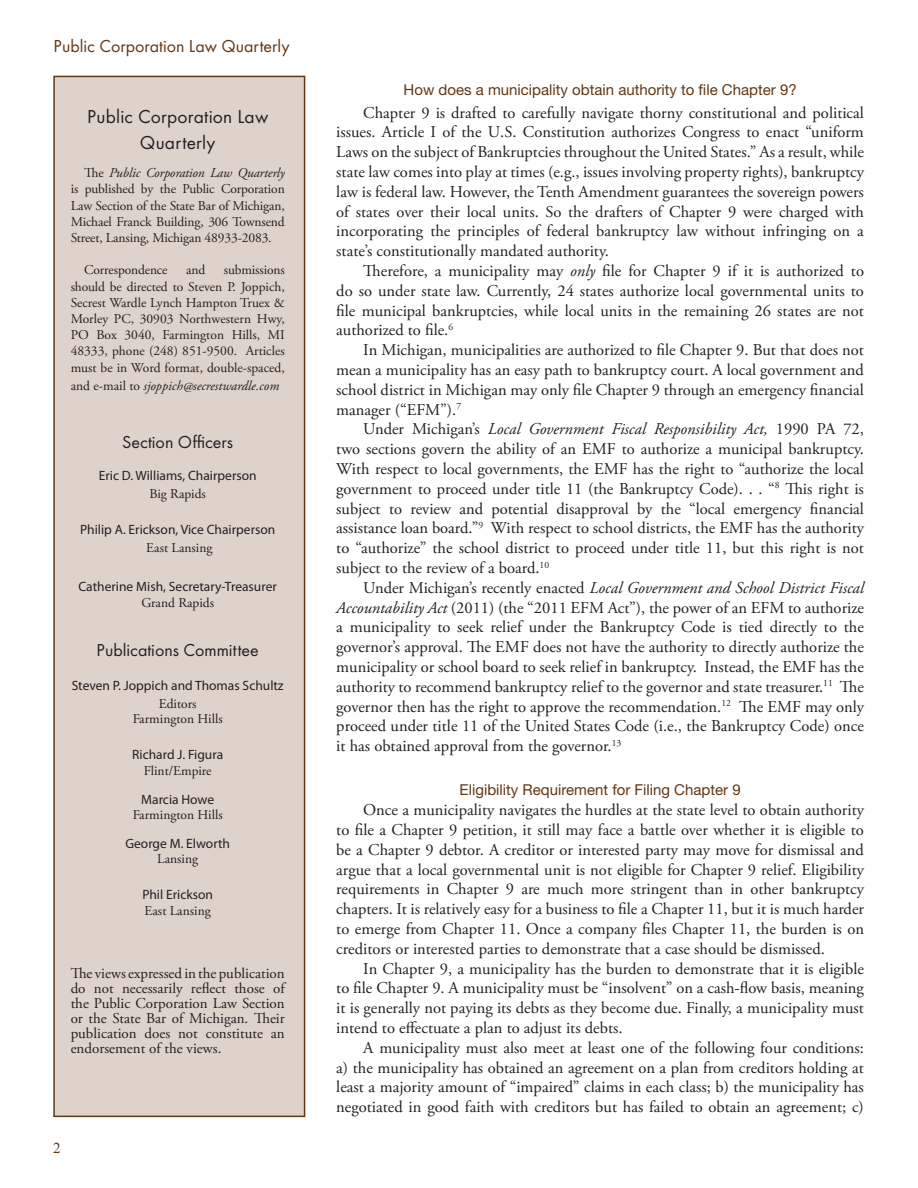
<style>
.page{position:relative;width:918px;height:1188px;background:#fff}
.page>*{position:absolute;margin:0;border:0;box-sizing:border-box;transform-origin:0 0}
.t1{font:19.5px "Futura Book DTC";letter-spacing:.01em;color:#231f20}
.t2{font:18px "Futura Book DTC";color:#231f20}
.t3{font:18px "Futura Book DTC";color:#623714}
.t4{font:16.5px/19.8px "Adobe Garamond Pro";color:#231f20;text-align:justify}
.t5{font:15px/15px "Adobe Garamond Pro";color:#231f20;text-align:justify}
.PC_subhead_2{font:15px "Helvetica Neue LT Std";color:#623714}
.PC_Subhead_2{font:15px "Helvetica Neue LT Std";color:#623714}
.t6{font:15px "Times New Roman";color:#623714}
.t7{font:13.5px/16.2px "Adobe Garamond Pro";color:#231f20;text-align:justify}
.t8{font:13.5px/18px "Myriad Pro";color:#231f20;text-align:center}
.t9{font:italic 13.5px "Adobe Garamond Pro";color:#231f20}
.s1{font-style:italic}
.s2{font-style:normal}
.s3{font-family:"Adobe Garamond Pro"}
</style>
<div class="page">
<div style="left:53px;top:76px;width:252px;height:1041px;background:#ddd3cb;border:2px solid #623714"></div>
<p class="t3" style="left:54px;top:36px;width:238px">Public Corporation Law Quarterly</p>
<p class="t1" style="left:87px;top:106px;width:183px">Public Corporation Law</p>
<p class="t1" style="left:140px;top:131px;width:77px">Quarterly</p>
<p class="t7" style="left:71px;top:165px;width:216px;text-indent:14px">The <span class="s1">Public Corporation Law Quarterly </span>is published by the Public Corporation Law Section of the State Bar of Michigan, Michael Franck Building, 306 Townsend Street, Lansing, Michigan 48933-2083.</p>
<p class="t7" style="left:84px;top:262px;width:85px">Correspondence</p>
<p class="t7" style="left:186px;top:262px;width:21px">and</p>
<p class="t7" style="left:71px;top:262px;width:216px;text-indent:153px">submissions should be directed to Steven P. Joppich, Secrest Wardle Lynch Hampton Truex &amp; Morley PC, 30903 Northwestern Hwy, PO Box 3040, Farmington Hills, MI 48333, phone (248) 851-9500. Articles must be in Word format, double-spaced,</p>
<p class="t9" style="left:71px;top:377px;width:210px"><span class="s2">and e-mail to</span> sjoppich@secrestwardle.com</p>
<p class="t2" style="left:122px;top:432px;width:112px">Section Officers</p>
<p class="t8" style="left:99px;top:466px;width:159px">Eric D. Williams, Chairperson</p>
<p class="t7" style="left:149px;top:486px;width:58px">Big Rapids</p>
<p class="t8" style="left:80px;top:520px;width:197px">Philip A. Erickson, Vice Chairperson</p>
<p class="t7" style="left:146px;top:540px;width:68px">East Lansing</p>
<p class="t8" style="left:79px;top:578px;width:200px">Catherine Mish, Secretary-Treasurer</p>
<p class="t7" style="left:141px;top:595px;width:74px">Grand Rapids</p>
<p class="t2" style="left:96px;top:640px;width:164px">Publications Committee</p>
<p class="t8" style="left:72px;top:676px;width:214px">Steven P. Joppich and Thomas Schultz<br><span class="s3">Editors</span></p>
<p class="t7" style="left:133px;top:711px;width:92px">Farmington Hills</p>
<p class="t8" style="left:132px;top:746px;width:93px">Richard J. Figura</p>
<p class="t7" style="left:144px;top:763px;width:69px">Flint/Empire</p>
<p class="t8" style="left:141px;top:790px;width:74px">Marcia Howe</p>
<p class="t7" style="left:133px;top:807px;width:92px">Farmington Hills</p>
<p class="t8" style="left:125px;top:834px;width:106px">George M. Elworth</p>
<p class="t7" style="left:157px;top:851px;width:42px">Lansing</p>
<p class="t8" style="left:142px;top:886px;width:72px">Phil Erickson</p>
<p class="t7" style="left:145px;top:903px;width:68px">East Lansing</p>
<p class="t5" style="left:71px;top:966px;width:216px">The views expressed in the publication do not necessarily reflect those of the Public Corporation Law Section or the State Bar of Michigan. Their publication does not constitute an endorsement of the views.</p>
<p class="t6" style="left:53px;top:1138px;width:9px">2</p>
<p class="PC_subhead_2" style="left:404px;top:80px;width:395px">How does a municipality obtain authority to file Chapter 9?</p>
<p class="t4" style="left:336px;top:103px;width:529px;text-indent:27px">Chapter 9 is drafted to carefully navigate thorny constitutional and political issues. Article I of the U.S. Constitution authorizes Congress to enact “uniform Laws on the subject of Bankruptcies throughout the United States.” As a result, while state law comes into play at times (e.g., issues involving property rights), bankruptcy law is federal law. However, the Tenth Amendment guarantees the sovereign powers of states over their local units. So the drafters of Chapter 9 were charged with incorporating the principles of federal bankruptcy law without infringing on a state’s constitutionally mandated authority.</p>
<p class="t4" style="left:336px;top:262px;width:529px;text-indent:27px">Therefore, a municipality may <span class="s1">only</span> file for Chapter 9 if it is authorized to do so under state law. Currently, 24 states authorize local governmental units to file municipal bankruptcies, while local units in the remaining 26 states are not authorized to file.<sup>6</sup></p>
<p class="t4" style="left:336px;top:341px;width:529px;text-indent:27px">In Michigan, municipalities are authorized to file Chapter 9. But that does not mean a municipality has an easy path to bankruptcy court. A local government and school district in Michigan may only file Chapter 9 through an emergency financial manager (“EFM”).<sup>7</sup></p>
<p class="t4" style="left:336px;top:420px;width:529px;text-indent:27px">Under Michigan’s <span class="s1">Local Government Fiscal Responsibility Act,</span> 1990 PA 72, two sections govern the ability of an EMF to authorize a municipal bankruptcy.<br>With respect to local governments, the EMF has the right to “authorize the local government to proceed under title 11 (the Bankruptcy Code). . . “<sup>8</sup> This right is subject to review and potential disapproval by the “local emergency financial assistance loan board.”<sup>9</sup> With respect to school districts, the EMF has the authority to “authorize” the school district to proceed under title 11, but this right is not subject to the review of a board.<sup>10</sup></p>
<p class="t4" style="left:336px;top:578px;width:529px;text-indent:27px">Under Michigan’s recently enacted <span class="s1">Local Government and School District Fiscal Accountability Act</span> (2011) (the “2011 EFM Act”), the power of an EFM to authorize a municipality to seek relief under the Bankruptcy Code is tied directly to the governor’s approval. The EMF does not have the authority to directly authorize the municipality or school board to seek relief in bankruptcy. Instead, the EMF has the authority to recommend bankruptcy relief to the governor and state treasurer.<sup>11</sup> The governor then has the right to approve the recommendation.<sup>12</sup> The EMF may only proceed under title 11 of the United States Code (i.e., the Bankruptcy Code) once it has obtained approval from the governor.<sup>13</sup></p>
<p class="PC_Subhead_2" style="left:460px;top:781px;width:283px">Eligibility Requirement for Filing Chapter 9</p>
<p class="t4" style="left:336px;top:801px;width:529px;text-indent:27px">Once a municipality navigates the hurdles at the state level to obtain authority to file a Chapter 9 petition, it still may face a battle over whether it is eligible to be a Chapter 9 debtor. A creditor or interested party may move for dismissal and argue that a local governmental unit is not eligible for Chapter 9 relief. Eligibility requirements in Chapter 9 are much more stringent than in other bankruptcy chapters. It is relatively easy for a business to file a Chapter 11, but it is much harder to emerge from Chapter 11. Once a company files Chapter 11, the burden is on creditors or interested parties to demonstrate that a case should be dismissed.</p>
<p class="t4" style="left:336px;top:959px;width:529px;text-indent:27px">In Chapter 9, a municipality has the burden to demonstrate that it is eligible to file Chapter 9. A municipality must be “insolvent” on a cash-flow basis, meaning it is generally not paying its debts as they become due. Finally, a municipality must intend to effectuate a plan to adjust its debts.</p>
<p class="t4" style="left:336px;top:1038px;width:529px;text-indent:27px">A municipality must also meet at least one of the following four conditions: a) the municipality has obtained an agreement on a plan from creditors holding at least a majority amount of “impaired” claims in each class; b) the municipality has negotiated in good faith with creditors but has failed to obtain an agreement; c)</p>
</div>
